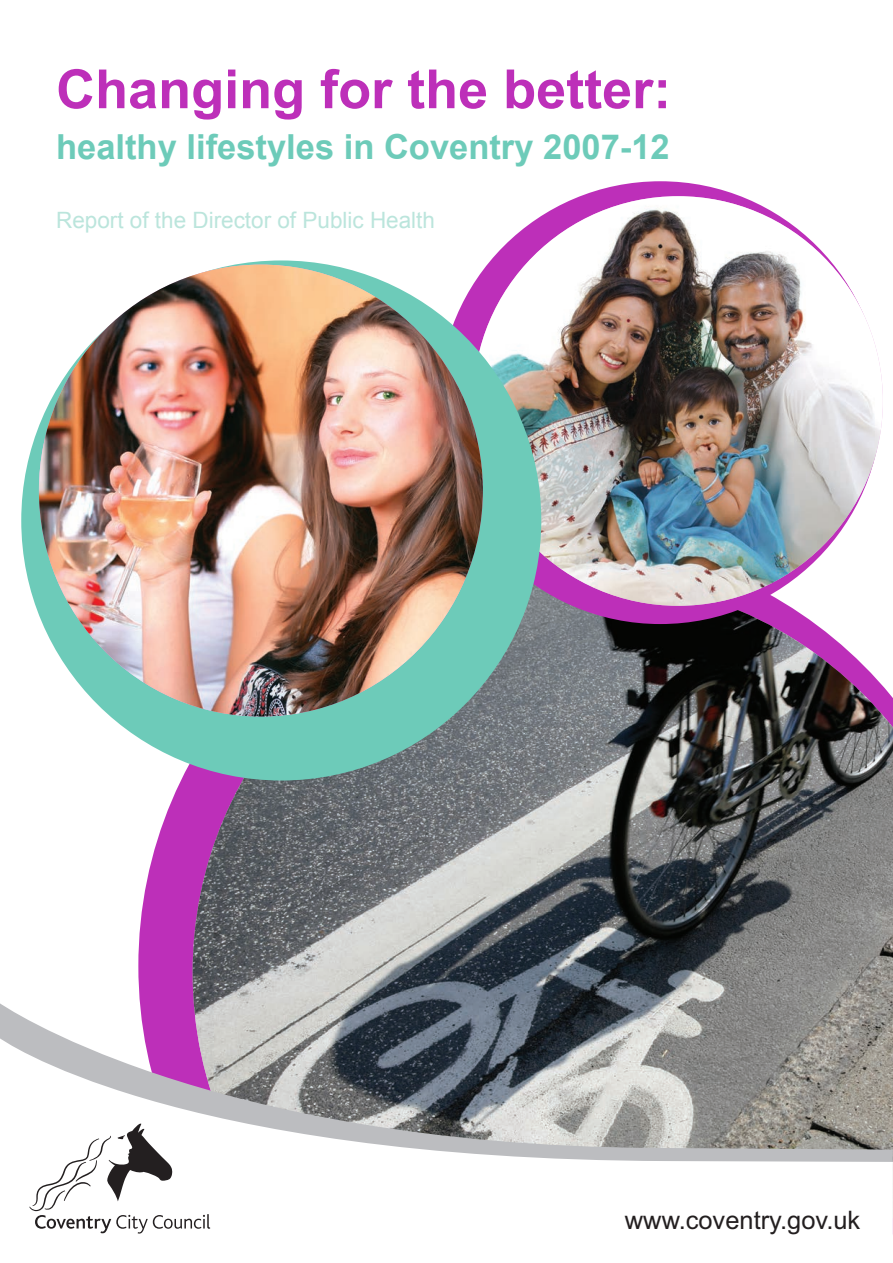
<style>
.page{position:relative;width:893px;height:1263px;background:#fff}
.page>*{position:absolute;margin:0;border:0;box-sizing:border-box;transform-origin:0 0}
.t1{font:700 54px "Arial";color:#bd2fb9}
.t2{font:700 34.5px "Arial";color:#6dcbb9}
.t3{font:25.5px "Arial";color:#231f20}
.t4{font:22.5px "Arial";color:#bbe5dc}
</style>
<div class="page">
<svg style="left:138px;top:542px;width:695px;height:461px;fill:#bd2fb9"></svg>
<img style="left:193px;top:579px;width:700px;height:424px">
<div style="left:439px;top:181px;width:443px;height:443px;background:#bd2fb9;border-radius:50%"></div>
<img style="left:473px;top:196px;width:410px;height:410px;border-radius:205px">
<div style="left:21px;top:260px;width:520px;height:520px;background:#6dcbb9;border-radius:50%"></div>
<img style="left:39px;top:265px;width:444px;height:451px">
<svg style="left:0;top:1003px;width:893px;height:35px;background:#96909b"></svg>
<svg style="left:0;top:1038px;width:893px;height:196px"></svg>
<svg style="left:29px;top:1123px;width:181px;height:110px"></svg>
<p class="t1" style="left:56px;top:59px;width:617px">Changing for the better:</p>
<p class="t2" style="left:56px;top:128px;width:615px">healthy lifestyles in Coventry 2007-12</p>
<p class="t4" style="left:56px;top:205px;width:380px">Report of the Director of Public Health</p>
<p class="t3" style="left:625px;top:1206px;width:237px">www.coventry.gov.uk</p>
</div>
